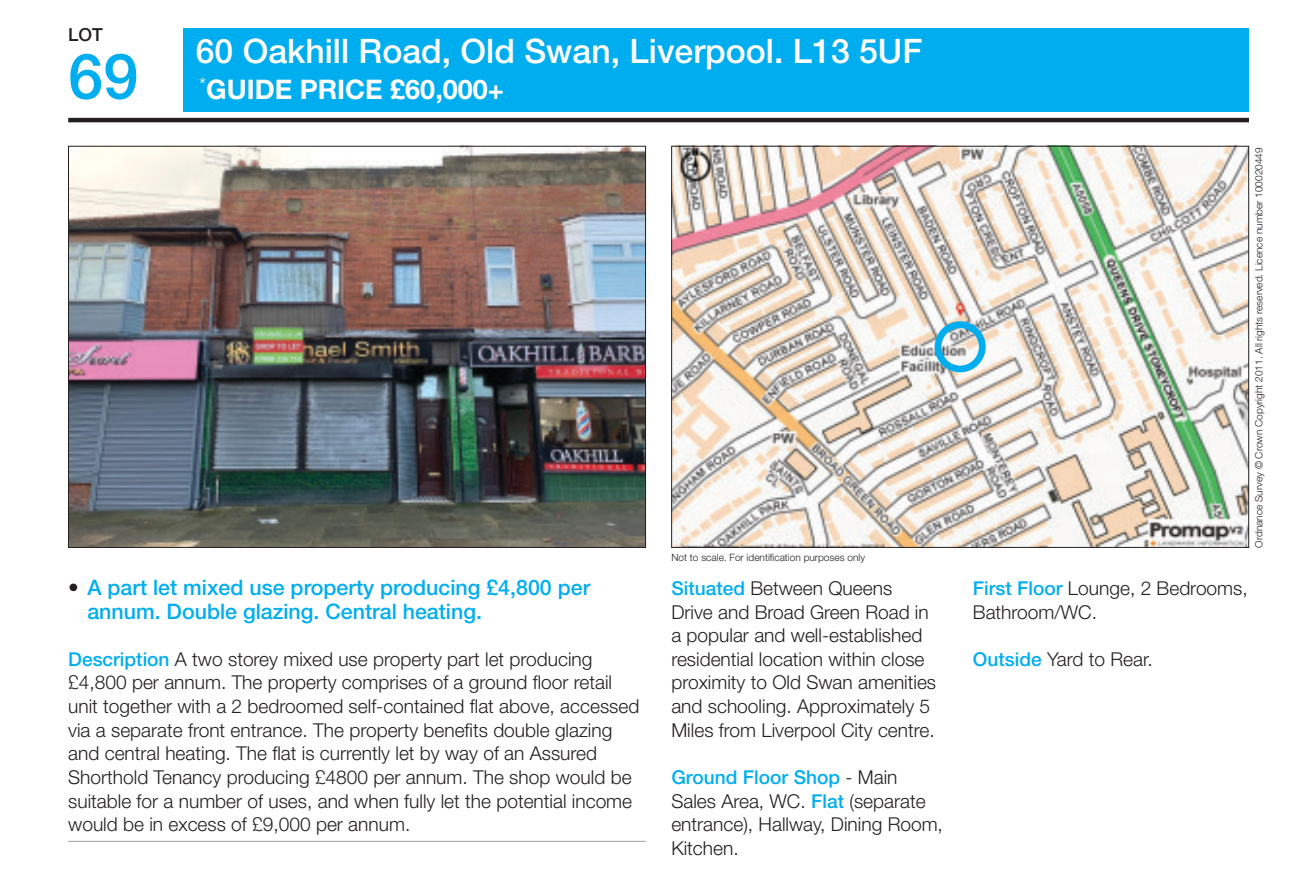
<style>
.page{position:relative;width:1293px;height:876px;background:#fff}
.page>*{position:absolute;margin:0;border:0;box-sizing:border-box;transform-origin:0 0}
.t1{font:500 63px "Helvetica Neue LT Std";color:#00aeef}
.t2{font:500 33.75px "Helvetica Neue LT Std";color:#fff}
.t3{font:700 27px "Helvetica Neue LT Std";color:#fff}
.t4{font:500 21.38px/23.6px "Helvetica Neue LT Std";color:#00aeef}
.t5{font:300 19.12px/23.6px "Helvetica Neue LT Std";color:#231f20}
.t6{font:500 18px "Helvetica Neue LT Std";color:#231f20}
.t7{font:300 10.12px "Helvetica Neue LT Std";color:#231f20}
.s1{color:#231f20}
.s2{font-weight:500;color:#00aeef}
</style>
<div class="page">
<div style="left:183px;top:29px;width:1065px;height:83px;background:#00aeef"></div>
<hr style="left:68px;top:118px;width:1180px;height:4px;background:#231f20">
<img style="left:70px;top:148px;width:573px;height:398px">
<img style="left:673px;top:148px;width:573px;height:398px">
<hr style="left:68px;top:841px;width:577px;height:1px;background:#a7a9ac">
<div style="left:934px;top:321px;width:51px;height:51px;border:7px solid #00aeef;border-radius:50%"></div>
<p class="t6" style="left:68px;top:24px;width:24px">LOT</p>
<h1 class="t1" style="left:68px;top:39px;width:72px">69</h1>
<h2 class="t2" style="left:196px;top:31px;width:727px">60 Oakhill Road, Old Swan, Liverpool. L13 5UF</h2>
<h3 class="t3" style="left:199px;top:72px;width:306px"><sup>*</sup>GUIDE PRICE £60,000+</h3>
<p class="t7" style="left:671px;top:551px;width:195px">Not to scale. For identification purposes only</p>
<p class="t4" style="left:87px;top:575px;width:504px;text-indent:-19px"><span class="s1">•</span> A part let mixed use property producing £4,800 per annum. Double glazing. Central heating.</p>
<p class="t5" style="left:68px;top:647px;width:572px"><span class="s2">Description</span> A two storey mixed use property part let producing £4,800 per annum. The property comprises of a ground floor retail unit together with a 2 bedroomed self-contained flat above, accessed via a separate front entrance. The property benefits double glazing and central heating. The flat is currently let by way of an Assured Shorthold Tenancy producing £4800 per annum. The shop would be suitable for a number of uses, and when fully let the potential income would be in excess of £9,000 per annum.</p>
<p class="t5" style="left:671px;top:576px;width:266px"><span class="s2">Situated</span> Between Queens<br>Drive and Broad Green Road in a popular and well-established residential location within close proximity to Old Swan amenities and schooling. Approximately 5<br>Miles from Liverpool City centre.</p>
<p class="t5" style="left:671px;top:765px;width:273px"><span class="s2">Ground Floor Shop</span> - Main<br>Sales Area, WC . <span class="s2">Flat</span> (separate entrance), Hallway, Dining Room,<br>Kitchen.</p>
<p class="t7" style="left:1252px;top:548px;width:402px;rotate:-90deg">Ordnance Survey © Crown Copyright 2011. All rights reserved. Licence number 100020449</p>
<p class="t5" style="left:972px;top:576px;width:276px"><span class="s2">First Floor</span> Lounge, 2 Bedrooms,<br>Bathroom/WC .</p>
<p class="t5" style="left:972px;top:647px;width:181px"><span class="s2">Outside</span> Yard to Rear.</p>
</div>
